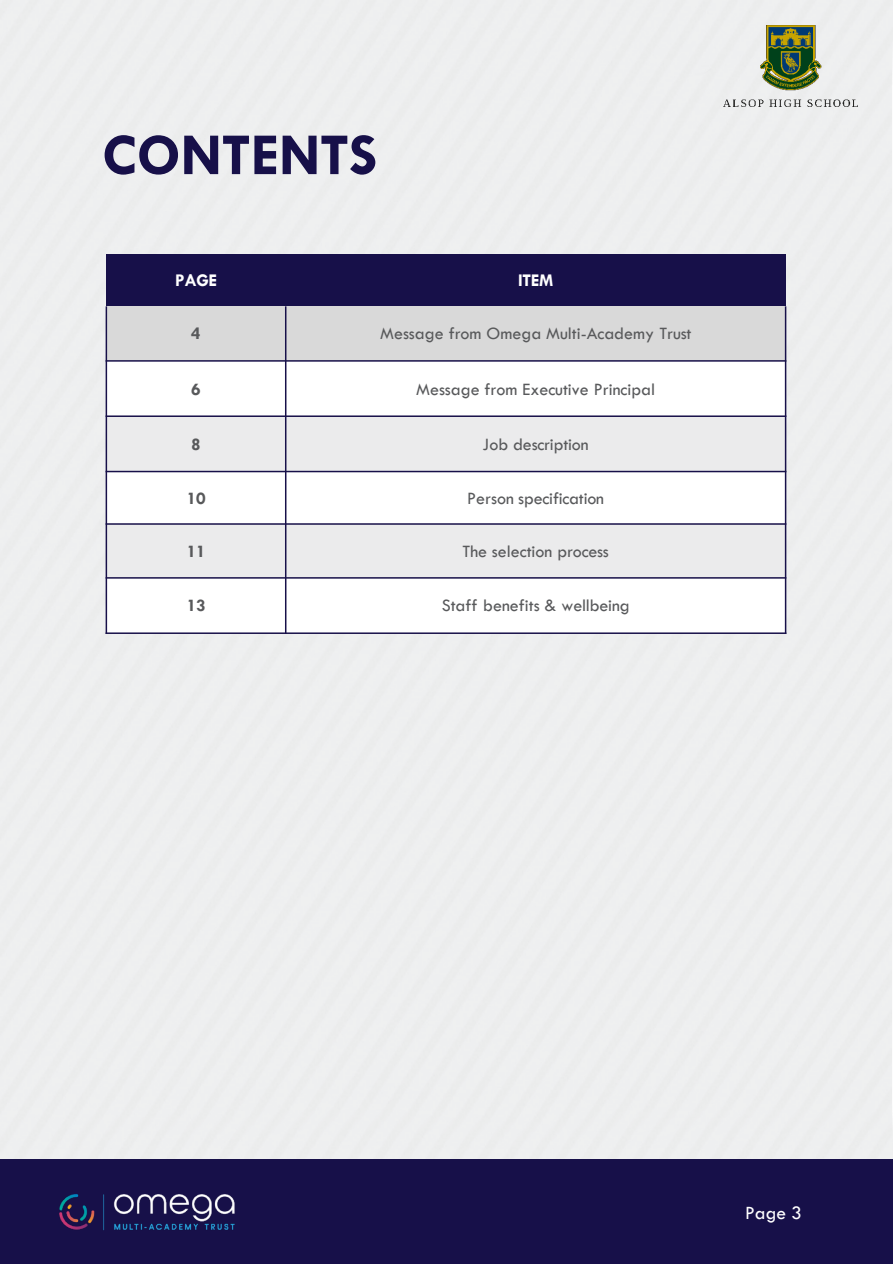
<style>
.page{position:relative;width:893px;height:1264px;background:#fff}
.page>*{position:absolute;margin:0;border:0;box-sizing:border-box;transform-origin:0 0}
.t1{font:700 60px "Tw Cen";letter-spacing:-.005em;color:#171049}
.t2{font:19.5px "Tw Cen";color:#fff}
.t3{font:18px "Tw Cen";letter-spacing:-.005em;color:#58595b}
.t4{font:700 18px "Tw Cen";color:#58595b}
.t5{font:700 18px "Tw Cen";letter-spacing:-.02em;color:#fff}
</style>
<div class="page">
<div style="left:0;top:1px;width:892px;height:1157px;background:#eeeff0"></div>
<div style="left:0;top:1158px;width:892px;height:105px;background:#171049"></div>
<img style="left:723px;top:25px;width:134px;height:82px">
<div style="left:106px;top:254px;width:180px;height:52px;background:#171049"></div>
<div style="left:286px;top:254px;width:499px;height:52px;background:#171049"></div>
<div style="left:106px;top:306px;width:180px;height:55px;background:#d9d9d9"></div>
<div style="left:286px;top:306px;width:499px;height:55px;background:#d9d9d9"></div>
<div style="left:106px;top:361px;width:180px;height:55px;background:#fff"></div>
<div style="left:286px;top:361px;width:499px;height:55px;background:#fff"></div>
<div style="left:106px;top:416px;width:180px;height:55px;background:#ebebec"></div>
<div style="left:286px;top:416px;width:499px;height:55px;background:#ebebec"></div>
<div style="left:106px;top:471px;width:180px;height:53px;background:#fff"></div>
<div style="left:286px;top:471px;width:499px;height:53px;background:#fff"></div>
<div style="left:106px;top:524px;width:180px;height:53px;background:#ebebec"></div>
<div style="left:286px;top:524px;width:499px;height:53px;background:#ebebec"></div>
<div style="left:106px;top:577px;width:180px;height:56px;background:#fff"></div>
<div style="left:286px;top:577px;width:499px;height:56px;background:#fff"></div>
<hr style="left:285px;top:306px;width:1px;height:55px;background:#171049">
<hr style="left:285px;top:361px;width:1px;height:55px;background:#171049">
<hr style="left:285px;top:416px;width:1px;height:217px;background:#171049">
<hr style="left:106px;top:360px;width:680px;height:1px;background:#171049">
<hr style="left:106px;top:415px;width:680px;height:2px;background:#171049">
<hr style="left:106px;top:470px;width:680px;height:2px;background:#171049">
<hr style="left:106px;top:523px;width:680px;height:1px;background:#171049">
<hr style="left:106px;top:577px;width:680px;height:1px;background:#171049">
<hr style="left:106px;top:306px;width:1px;height:327px;background:#171049">
<hr style="left:784px;top:306px;width:2px;height:327px;background:#171049">
<hr style="left:106px;top:632px;width:680px;height:1px;background:#171049">
<img style="left:59px;top:1194px;width:176px;height:37px">
<h2 class="t1" style="left:102px;top:119px;width:277px">CONTENTS</h2>
<p class="t5" style="left:175px;top:270px;width:43px">PAGE</p>
<p class="t5" style="left:518px;top:270px;width:37px">ITEM</p>
<p class="t4" style="left:191px;top:322px;width:11px">4</p>
<p class="t3" style="left:380px;top:322px;width:313px">Message from Omega Multi-Academy Trust</p>
<p class="t4" style="left:191px;top:378px;width:11px">6</p>
<p class="t3" style="left:416px;top:378px;width:240px">Message from Executive Principal</p>
<p class="t4" style="left:191px;top:433px;width:11px">8</p>
<p class="t3" style="left:482px;top:433px;width:107px">Job description</p>
<p class="t4" style="left:187px;top:487px;width:20px">10</p>
<p class="t3" style="left:467px;top:487px;width:138px">Person specification</p>
<p class="t4" style="left:187px;top:540px;width:20px">11</p>
<p class="t3" style="left:462px;top:540px;width:148px">The selection process</p>
<p class="t4" style="left:187px;top:595px;width:20px">13</p>
<p class="t3" style="left:441px;top:595px;width:189px">Staff benefits &amp; wellbeing</p>
<p class="t2" style="left:745px;top:1200px;width:58px">Page 3</p>
</div>
